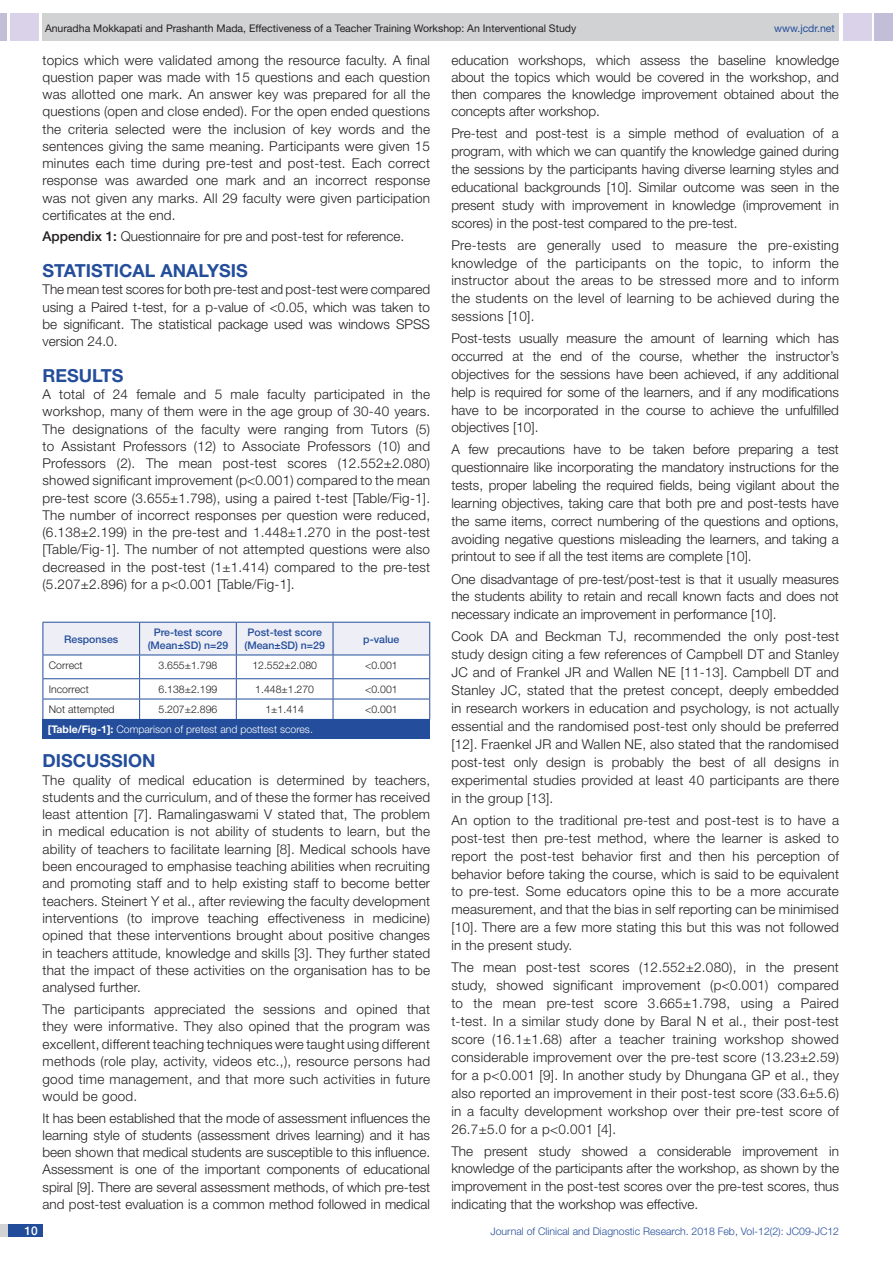
<style>
.page{position:relative;width:893px;height:1263px;background:#fff}
.page>*{position:absolute;margin:0;border:0;box-sizing:border-box;transform-origin:0 0}
.Heading{font:700 18px "Helvetica Neue";color:#244e9b}
.Body_text{font:300 13.5px/17.9px "Helvetica Neue";color:#231f20;text-align:justify}
.t1{font:500 12px "Helvetica Neue";color:#fff}
.tb_txt{font:300 10.5px "Helvetica Neue";color:#231f20}
.t2{font:10.5px "Helvetica Neue";color:#231f20}
.tb_head{font:500 10.5px/12.6px "Helvetica Neue";color:#244e9b;text-align:center}
.t3{font:300 10.5px "Helvetica Neue";color:#244e9b}
.TABLE_FIG{font:300 10.5px "Helvetica Neue";color:#fff}
.t4{font:10.5px "Helvetica Neue";color:#244e9b}
.s1{font-weight:500}
.s2{font-weight:700}
</style>
<div class="page">
<div style="left:0;top:13px;width:7px;height:28px;background:#c2bed7"></div>
<div style="left:10px;top:13px;width:29px;height:28px;background:#d9d2e8"></div>
<div style="left:43px;top:13px;width:796px;height:28px;background:#d1d2d4"></div>
<div style="left:875px;top:13px;width:18px;height:28px;background:#c2bed7"></div>
<div style="left:843px;top:13px;width:29px;height:28px;background:#d9d2e8"></div>
<div style="left:0;top:1224px;width:43px;height:13px;background:#d1d2d4"></div>
<div style="left:8px;top:1224px;width:35px;height:13px;background:#214c99"></div>
<svg style="left:43px;top:622px;width:387px;height:97px"></svg>
<div style="left:43px;top:719px;width:387px;height:19px;background:#244e9b"></div>
<p class="t2" style="left:45px;top:22px;width:533px">Anuradha Mokkapati and Prashanth Mada, Effectiveness of a Teacher Training Workshop: An Interventional Study</p>
<p class="t4" style="left:774px;top:22px;width:62px">www.jcdr.net</p>
<p class="Body_text" style="left:43px;top:51px;width:389px;line-height:17.2px">topics which were validated among the resource faculty. A final question paper was made with 15 questions and each question was allotted one mark. An answer key was prepared for all the questions (open and close ended). For the open ended questions the criteria selected were the inclusion of key words and the sentences giving the same meaning. Participants were given 15 minutes each time during pre-test and post-test. Each correct response was awarded one mark and an incorrect response was not given any marks. All 29 faculty were given participation certificates at the end.</p>
<p class="Body_text" style="left:43px;top:227px;width:363px"><span class="s1">Appendix 1:</span> Questionnaire for pre and post-test for reference.</p>
<p class="Heading" style="left:43px;top:260px;width:23px">STATISTICAL</p>
<p class="Heading" style="left:161px;top:260px;width:25px">ANAL</p>
<p class="Heading" style="left:207px;top:260px;width:23px">YSIS</p>
<p class="Body_text" style="left:43px;top:281px;width:389px;line-height:17.2px">The mean test scores for both pre-test and post-test were compared using a Paired t-test, for a p-value of &lt;0.05, which was taken to be significant. The statistical package used was windows SPSS version 24.0.</p>
<p class="Heading" style="left:43px;top:364px;width:83px">RESULTS</p>
<p class="Body_text" style="left:43px;top:385px;width:389px;line-height:17.2px">A total of 24 female and 5 male faculty participated in the workshop, many of them were in the age group of 30-40 years.<br>The designations of the faculty were ranging from Tutors (5) to Assistant Professors (12) to Associate Professors (10) and Professors (2). The mean post-test scores (12.552±2.080) showed significant improvement (p&lt;0.001) compared to the mean pre-test score (3.655±1.798), using a paired t-test [Table/Fig-1].<br>The number of incorrect responses per question were reduced, (6.138±2.199) in the pre-test and 1.448±1.270 in the post-test [Table/Fig-1]. The number of not attempted questions were also decreased in the post-test (1±1.414) compared to the pre-test (5.207±2.896) for a p&lt;0.001 [Table/Fig-1].</p>
<p class="tb_head" style="left:64px;top:632px;width:56px">Responses</p>
<p class="tb_head" style="left:148px;top:626px;width:82px">Pre-test score (Mean±SD) n=29</p>
<p class="tb_head" style="left:244px;top:626px;width:82px;text-align:left">Post-test score (Mean±SD) n=29</p>
<p class="tb_head" style="left:363px;top:632px;width:38px">p-value</p>
<p class="tb_txt" style="left:49px;top:659px;width:35px">Correct</p>
<p class="tb_txt" style="left:159px;top:659px;width:60px">3.655±1.798</p>
<p class="tb_txt" style="left:252px;top:659px;width:66px">12.552±2.080</p>
<p class="tb_txt" style="left:365px;top:659px;width:34px">&lt;0.001</p>
<p class="tb_txt" style="left:49px;top:683px;width:41px">Incorrect</p>
<p class="tb_txt" style="left:159px;top:683px;width:60px">6.138±2.199</p>
<p class="tb_txt" style="left:255px;top:683px;width:60px">1.448±1.270</p>
<p class="tb_txt" style="left:365px;top:683px;width:34px">&lt;0.001</p>
<p class="tb_txt" style="left:49px;top:703px;width:67px">Not attempted</p>
<p class="tb_txt" style="left:159px;top:703px;width:60px">5.207±2.896</p>
<p class="tb_txt" style="left:265px;top:703px;width:40px">1±1.414</p>
<p class="tb_txt" style="left:365px;top:703px;width:34px">&lt;0.001</p>
<p class="TABLE_FIG" style="left:48px;top:722px;width:267px"><span class="s2">[TABLE/FIG-1]:</span> Comparison of pretest and posttest scores.</p>
<p class="Heading" style="left:43px;top:750px;width:115px">DISCUSSION</p>
<p class="Body_text" style="left:43px;top:771px;width:389px;line-height:17.2px">The quality of medical education is determined by teachers, students and the curriculum, and of these the former has received least attention [7]. Ramalingaswami V stated that, The problem in medical education is not ability of students to learn, but the ability of teachers to facilitate learning [8]. Medical schools have been encouraged to emphasise teaching abilities when recruiting and promoting staff and to help existing staff to become better teachers. Steinert Y et al., after reviewing the faculty development interventions (to improve teaching effectiveness in medicine) opined that these interventions brought about positive changes in teachers attitude, knowledge and skills [3]. They further stated that the impact of these activities on the organisation has to be analysed further.</p>
<p class="Body_text" style="left:43px;top:1000px;width:389px;line-height:17.4px">The participants appreciated the sessions and opined that they were informative. They also opined that the program was excellent, different teaching techniques were taught using different methods (role play, activity, videos etc.,), resource persons had good time management, and that more such activities in future would be good.</p>
<p class="Body_text" style="left:43px;top:1109px;width:389px;line-height:17.2px">It has been established that the mode of assessment influences the learning style of students (assessment drives learning) and it has been shown that medical students are susceptible to this influence.<br>Assessment is one of the important components of educational spiral [9]. There are several assessment methods, of which pre-test and post-test evaluation is a common method followed in medical</p>
<p class="Body_text" style="left:451px;top:51px;width:389px;line-height:17.2px">education workshops, which assess the baseline knowledge about the topics which would be covered in the workshop, and then compares the knowledge improvement obtained about the concepts after workshop.</p>
<p class="Body_text" style="left:451px;top:124px;width:389px">Pre-test and post-test is a simple method of evaluation of a program, with which we can quantify the knowledge gained during the sessions by the participants having diverse learning styles and educational backgrounds [10]. Similar outcome was seen in the present study with improvement in knowledge (improvement in scores) in the post-test compared to the pre-test.</p>
<p class="Body_text" style="left:451px;top:236px;width:389px">Pre-tests are generally used to measure the pre-existing knowledge of the participants on the topic, to inform the instructor about the areas to be stressed more and to inform the students on the level of learning to be achieved during the sessions [10].</p>
<p class="Body_text" style="left:451px;top:329px;width:389px">Post-tests usually measure the amount of learning which has occurred at the end of the course, whether the instructor’s objectives for the sessions have been achieved, if any additional help is required for some of the learners, and if any modifications have to be incorporated in the course to achieve the unfulfilled objectives [10].</p>
<p class="Body_text" style="left:451px;top:440px;width:389px">A few precautions have to be taken before preparing a test questionnaire like incorporating the mandatory instructions for the tests, proper labeling the required fields, being vigilant about the learning objectives, taking care that both pre and post-tests have the same items, correct numbering of the questions and options, avoiding negative questions misleading the learners, and taking a printout to see if all the test items are complete [10].</p>
<p class="Body_text" style="left:451px;top:569px;width:389px">One disadvantage of pre-test/post-test is that it usually measures the students ability to retain and recall known facts and does not necessary indicate an improvement in performance [10].</p>
<p class="Body_text" style="left:451px;top:627px;width:389px">Cook DA and Beckman TJ, recommended the only post-test study design citing a few references of Campbell DT and Stanley JC and of Frankel JR and Wallen NE [11-13]. Campbell DT and Stanley JC, stated that the pretest concept, deeply embedded in research workers in education and psychology, is not actually essential and the randomised post-test only should be preferred [12]. Fraenkel JR and Wallen NE, also stated that the randomised post-test only design is probably the best of all designs in experimental studies provided at least 40 participants are there in the group [13].</p>
<p class="Body_text" style="left:451px;top:811px;width:389px">An option to the traditional pre-test and post-test is to have a post-test then pre-test method, where the learner is asked to report the post-test behavior first and then his perception of behavior before taking the course, which is said to be equivalent to pre-test. Some educators opine this to be a more accurate measurement, and that the bias in self reporting can be minimised [10]. There are a few more stating this but this was not followed in the present study.</p>
<p class="Body_text" style="left:451px;top:958px;width:389px">The mean post-test scores (12.552±2.080), in the present study, showed significant improvement (p&lt;0.001) compared to the mean pre-test score 3.665±1.798, using a Paired t-test. In a similar study done by Baral N et al., their post-test score (16.1±1.68) after a teacher training workshop showed considerable improvement over the pre-test score (13.23±2.59) for a p&lt;0.001 [9]. In another study by Dhungana GP et al., they also reported an improvement in their post-test score (33.6±5.6) in a faculty development workshop over their pre-test score of 26.7±5.0 for a p&lt;0.001 [4].</p>
<p class="Body_text" style="left:451px;top:1141px;width:389px">The present study showed a considerable improvement in knowledge of the participants after the workshop, as shown by the improvement in the post-test scores over the pre-test scores, thus indicating that the workshop was effective.</p>
<p class="t1" style="left:24px;top:1223px;width:15px">10</p>
<p class="t3" style="left:490px;top:1225px;width:350px">Journal of Clinical and Diagnostic Research. 2018 Feb, Vol-12(2): JC09-JC12</p>
</div>
